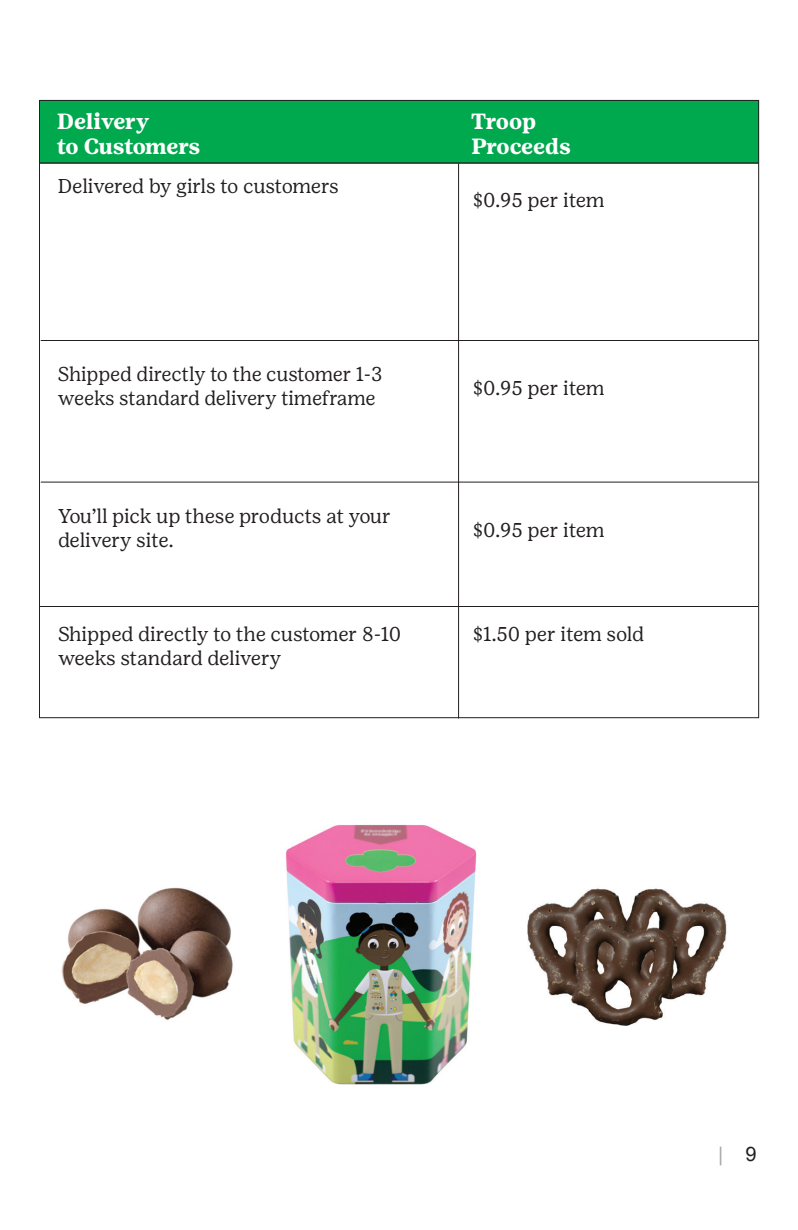
<style>
.page{position:relative;width:798px;height:1230px;background:#fff}
.page>*{position:absolute;margin:0;border:0;box-sizing:border-box;transform-origin:0 0}
.t1{font:700 22px "Girl Scout Text";letter-spacing:-.01em;color:#fff}
.t2{font:700 22px "Girl Scout Text";letter-spacing:-.03em;color:#fff}
.t3{font:20px/24px "Girl Scout Text";letter-spacing:-.01em;color:#231f20}
.t4{font:20px "Arial";color:#a8a9ad}
.s1{color:#231f20}
</style>
<div class="page">
<div style="left:39px;top:100px;width:719px;height:63px;background:#00a84e"></div>
<hr style="left:39px;top:162px;width:719px;height:1px;background:#231f20">
<hr style="left:41px;top:482px;width:717px;height:1px;background:#231f20">
<hr style="left:41px;top:340px;width:717px;height:1px;background:#231f20">
<hr style="left:39px;top:606px;width:719px;height:1px;background:#231f20">
<hr style="left:458px;top:163px;width:1px;height:555px;background:#231f20">
<img style="left:61px;top:887px;width:172px;height:133px">
<img style="left:527px;top:888px;width:200px;height:137px">
<img style="left:286px;top:825px;width:191px;height:259px">
<p class="t1" style="left:57px;top:109px;width:94px">Delivery</p>
<p class="t1" style="left:471px;top:109px;width:67px">Troop</p>
<p class="t2" style="left:57px;top:134px;width:145px">to Customers</p>
<p class="t1" style="left:471px;top:134px;width:101px">Proceeds</p>
<p class="t3" style="left:58px;top:174px;width:282px">Delivered by girls to customers</p>
<p class="t3" style="left:473px;top:188px;width:134px">$0.95 per item</p>
<p class="t3" style="left:58px;top:362px;width:326px">Shipped directly to the customer 1-3 weeks standard delivery timeframe</p>
<p class="t3" style="left:58px;top:504px;width:335px">You’ll pick up these products at your delivery site.</p>
<p class="t3" style="left:58px;top:622px;width:345px">Shipped directly to the customer 8-10 weeks standard delivery</p>
<p class="t3" style="left:473px;top:376px;width:134px">$0.95 per item</p>
<p class="t3" style="left:473px;top:518px;width:134px">$0.95 per item</p>
<p class="t3" style="left:473px;top:622px;width:173px">$1.50 per item sold</p>
<p class="t4" style="left:718px;top:1140px;width:40px">| <span class="s1">9</span></p>
</div>
